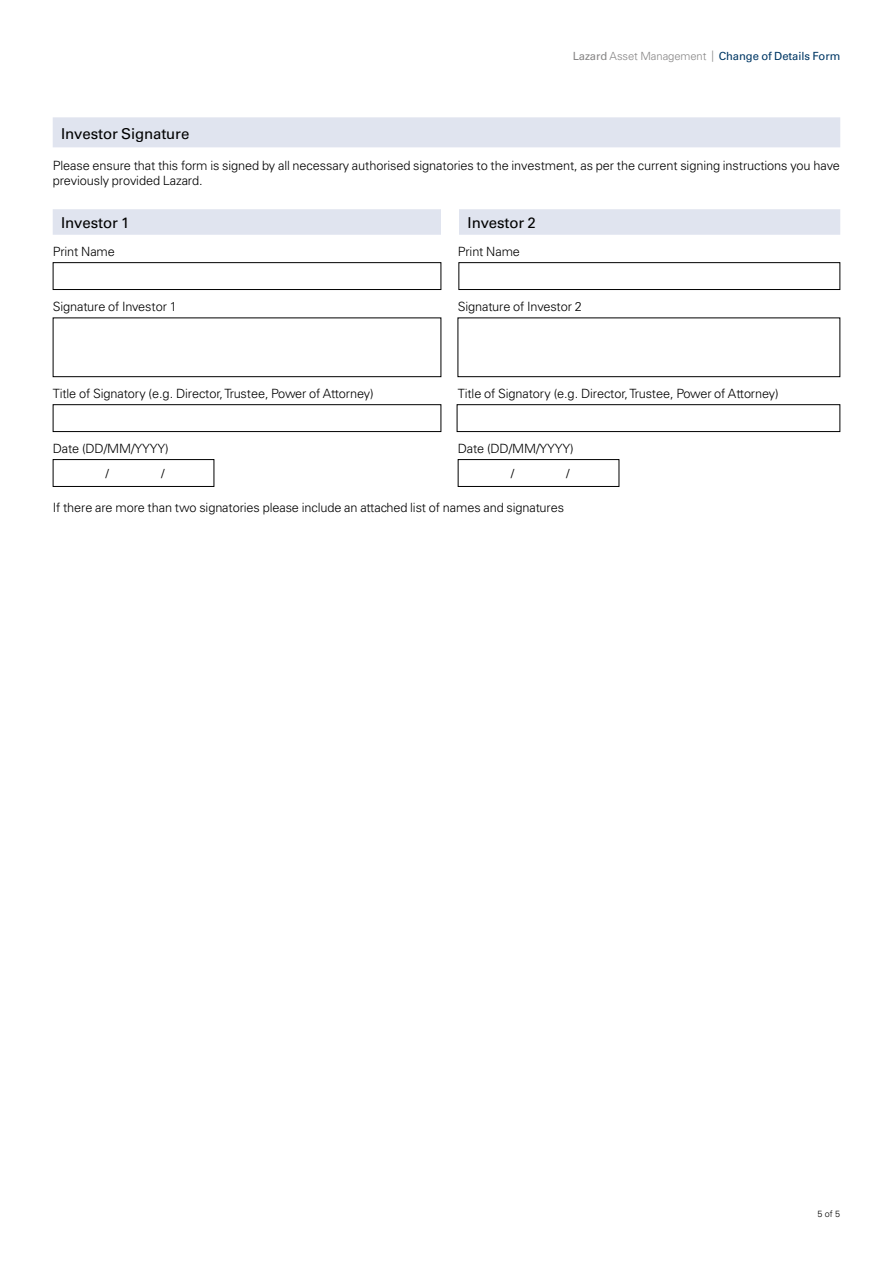
<style>
.page{position:relative;width:893px;height:1263px;background:#fff}
.page>*{position:absolute;margin:0;border:0;box-sizing:border-box;transform-origin:0 0}
.t1{font:15px "Univers LT Std";letter-spacing:-.01em;color:#000}
.t2{font:300 12.75px/15.8px "Univers LT Std";letter-spacing:-.01em;color:#000}
.t3{font:12.75px "Univers LT Std";color:#000}
.t4{font:11.25px "Univers LT Std";letter-spacing:-.01em;color:#003865}
.t5{font:300 9px "Univers LT Std";color:#000}
.s1{color:#878686}
.s2{font-weight:300;color:#878686}
</style>
<div class="page">
<div style="left:53px;top:117px;width:787px;height:30px;background:#e0e4ef"></div>
<div style="left:53px;top:209px;width:787px;height:26px;background:#e0e4ef"></div>
<div style="left:441px;top:197px;width:17px;height:47px;background:#fff"></div>
<div style="left:53px;top:262px;width:388px;height:28px;border:1px solid #000"></div>
<div style="left:458px;top:262px;width:382px;height:28px;border:1px solid #000"></div>
<div style="left:53px;top:317px;width:388px;height:60px;border:1px solid #000"></div>
<div style="left:458px;top:317px;width:382px;height:60px;border:1px solid #000"></div>
<div style="left:53px;top:404px;width:388px;height:28px;border:1px solid #000"></div>
<div style="left:457px;top:404px;width:383px;height:28px;border:1px solid #000"></div>
<div style="left:53px;top:459px;width:161px;height:28px;border:1px solid #000"></div>
<div style="left:458px;top:459px;width:161px;height:28px;border:1px solid #000"></div>
<p class="t4" style="left:573px;top:50px;width:269px"><span class="s1">Lazard</span> <span class="s2">Asset Management |</span> Change of Details Form</p>
<p class="t1" style="left:61px;top:125px;width:130px">Investor Signature</p>
<p class="t2" style="left:53px;top:157px;width:789px">Please ensure that this form is signed by all necessary authorised signatories to the investment, as per the current signing instructions you have previously provided Lazard.</p>
<p class="t1" style="left:61px;top:213px;width:70px">Investor 1</p>
<p class="t1" style="left:468px;top:213px;width:70px">Investor 2</p>
<p class="t2" style="left:53px;top:244px;width:64px">Print Name</p>
<p class="t2" style="left:458px;top:244px;width:64px">Print Name</p>
<p class="t2" style="left:53px;top:298px;width:126px">Signature of Investor 1</p>
<p class="t2" style="left:458px;top:298px;width:126px">Signature of Investor 2</p>
<p class="t2" style="left:53px;top:386px;width:322px">Title of Signatory (e.g. Director, Trustee, Power of Attorney)</p>
<p class="t2" style="left:458px;top:386px;width:322px">Title of Signatory (e.g. Director, Trustee, Power of Attorney)</p>
<p class="t2" style="left:53px;top:441px;width:118px">Date (DD/MM/YYYY)</p>
<p class="t2" style="left:458px;top:441px;width:118px">Date (DD/MM/YYYY)</p>
<p class="t3" style="left:106px;top:465px;width:5px">/</p>
<p class="t3" style="left:161px;top:465px;width:5px">/</p>
<p class="t3" style="left:511px;top:466px;width:5px">/</p>
<p class="t3" style="left:566px;top:466px;width:5px">/</p>
<p class="t2" style="left:53px;top:500px;width:513px">If there are more than two signatories please include an attached list of names and signatures</p>
<p class="t5" style="left:817px;top:1208px;width:24px">5 of 5</p>
</div>
